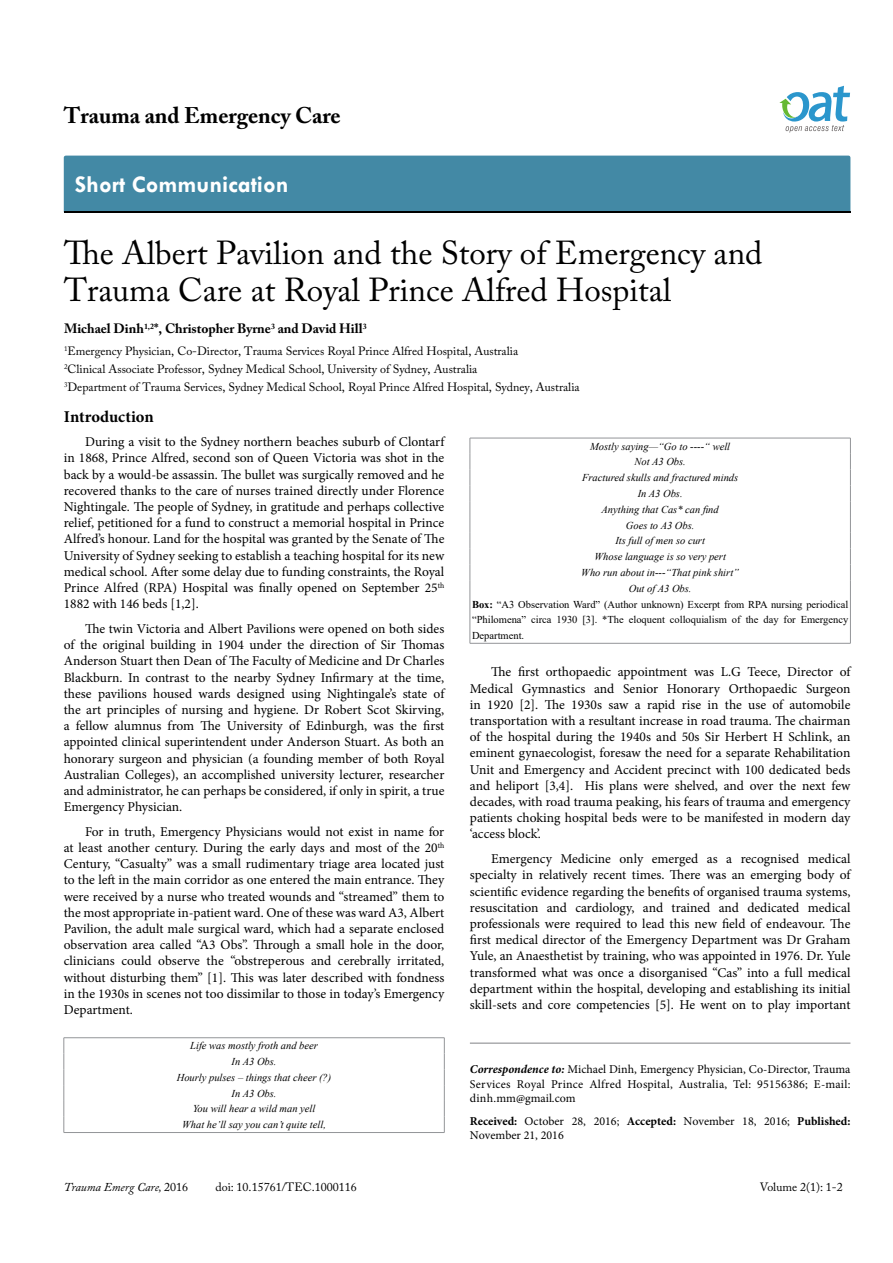
<style>
.page{position:relative;width:893px;height:1263px;background:#fff}
.page>*{position:absolute;margin:0;border:0;box-sizing:border-box;transform-origin:0 0}
.t1{font:33px/37.5px "Adobe Caslon Pro";color:#000}
.t2{font:700 24px "Tw Cen";color:#fff}
.t3{font:700 22.5px "Adobe Caslon Pro";color:#000}
.t4{font:700 16.5px "Minion Pro";letter-spacing:-.005em;color:#000}
.t5{font:13.5px/16.2px "Minion Pro";color:#000;text-align:justify}
.t6{font:700 13.5px "Adobe Caslon Pro";color:#000}
.t7{font:12px/18px "Adobe Caslon Pro";color:#000}
.t8{font:12px/14.4px "Minion Pro";color:#000;text-align:justify}
.t9{font:italic 12px "Adobe Caslon Pro";color:#000}
.t10{font:italic 10.5px/15.8px "Times New Roman";color:#000;text-align:center}
.t11{font:10.5px "Times New Roman";color:#000}
.s1{font-weight:700}
.s2{font-weight:700;font-style:italic}
.s3{font-style:normal}
</style>
<div class="page">
<div style="left:64px;top:156px;width:786px;height:56px;background:#4389a5"></div>
<svg style="left:779px;top:86px;width:71px;height:47px"></svg>
<hr style="left:470px;top:1043px;width:380px;height:1px;background:#808285">
<hr style="left:64px;top:1037px;width:380px;height:1px;background:#939598">
<svg style="left:64px;top:1038px;width:1px;height:94px"></svg>
<svg style="left:444px;top:1038px;width:1px;height:94px"></svg>
<hr style="left:64px;top:1132px;width:380px;height:1px;background:#939598">
<hr style="left:470px;top:596px;width:1px;height:47px;background:#939598">
<hr style="left:850px;top:596px;width:1px;height:47px;background:#939598">
<hr style="left:470px;top:643px;width:380px;height:1px;background:#939598">
<hr style="left:470px;top:438px;width:380px;height:1px;background:#939598">
<svg style="left:470px;top:438px;width:1px;height:158px"></svg>
<svg style="left:850px;top:438px;width:1px;height:158px"></svg>
<h3 class="t3" style="left:64px;top:102px;width:278px">Trauma and Emergency Care</h3>
<h2 class="t2" style="left:75px;top:170px;width:215px">Short Communication</h2>
<h1 class="t1" style="left:64px;top:233px;width:700px">The Albert Pavilion and the Story of Emergency and<br>Trauma Care at Royal Prince Alfred Hospital</h1>
<p class="t6" style="left:64px;top:320px;width:304px">Michael Dinh<sup>1,2</sup>*, Christopher Byrne<sup>3</sup> and David Hill<sup>3</sup></p>
<p class="t7" style="left:64px;top:342px;width:517px"><sup>1</sup>Emergency Physician, Co-Director, Trauma Services Royal Prince Alfred Hospital, Australia<br><sup>2</sup>Clinical Associate Professor, Sydney Medical School, University of Sydney, Australia<br><sup>3</sup>Department of Trauma Services, Sydney Medical School, Royal Prince Alfred Hospital, Sydney, Australia</p>
<p class="t4" style="left:64px;top:405px;width:91px">Introduction</p>
<p class="t5" style="left:64px;top:434px;width:382px;text-indent:21px">During a visit to the Sydney northern beaches suburb of Clontarf in 1868, Prince Alfred, second son of Queen Victoria was shot in the back by a would-be assassin. The bullet was surgically removed and he recovered thanks to the care of nurses trained directly under Florence Nightingale. The people of Sydney, in gratitude and perhaps collective relief, petitioned for a fund to construct a memorial hospital in Prince Alfred’s honour. Land for the hospital was granted by the Senate of The University of Sydney seeking to establish a teaching hospital for its new medical school. After some delay due to funding constraints, the Royal Prince Alfred (RPA) Hospital was finally opened on September 25<sup>th </sup>1882 with 146 beds [1,2].</p>
<p class="t5" style="left:64px;top:621px;width:382px;text-indent:21px">The twin Victoria and Albert Pavilions were opened on both sides of the original building in 1904 under the direction of Sir Thomas Anderson Stuart then Dean of The Faculty of Medicine and Dr Charles Blackburn. In contrast to the nearby Sydney Infirmary at the time, these pavilions housed wards designed using Nightingale’s state of the art principles of nursing and hygiene. Dr Robert Scot Skirving, a fellow alumnus from The University of Edinburgh, was the first appointed clinical superintendent under Anderson Stuart. As both an honorary surgeon and physician (a founding member of both Royal Australian Colleges), an accomplished university lecturer, researcher and administrator, he can perhaps be considered, if only in spirit, a true Emergency Physician.</p>
<p class="t5" style="left:64px;top:823px;width:382px;text-indent:21px">For in truth, Emergency Physicians would not exist in name for at least another century. During the early days and most of the 20<sup>th </sup>Century, “Casualty” was a small rudimentary triage area located just to the left in the main corridor as one entered the main entrance. They were received by a nurse who treated wounds and “streamed” them to the most appropriate in-patient ward. One of these was ward A3, Albert Pavilion, the adult male surgical ward, which had a separate enclosed observation area called “A3 Obs”. Through a small hole in the door, clinicians could observe the “obstreperous and cerebrally irritated, without disturbing them” [1]. This was later described with fondness in the 1930s in scenes not too dissimilar to those in today’s Emergency Department.</p>
<p class="t10" style="left:177px;top:1038px;width:156px">Life was mostly froth and beer<br>In A3 Obs.<br>Hourly pulses – things that cheer (?)<br>In A3 Obs.<br>You will hear a wild man yell<br>What he’ll say you can’t quite tell,</p>
<p class="t10" style="left:590px;top:438px;width:141px">Mostly saying—“Go to ----“ well</p>
<p class="t10" style="left:634px;top:454px;width:53px">Not A3 Obs.</p>
<p class="t10" style="left:582px;top:469px;width:158px">Fractured skulls and fractured minds</p>
<p class="t10" style="left:638px;top:485px;width:47px">In A3 Obs.</p>
<p class="t10" style="left:602px;top:501px;width:119px">Anything that Cas* can find</p>
<p class="t10" style="left:626px;top:517px;width:70px">Goes to A3 Obs.</p>
<p class="t10" style="left:615px;top:533px;width:91px">Its full of men so curt</p>
<p class="t10" style="left:594px;top:548px;width:133px">Whose language is so very pert</p>
<p class="t10" style="left:581px;top:564px;width:159px">Who run about in---“That pink shirt”</p>
<p class="t10" style="left:629px;top:580px;width:64px">Out of A3 Obs.</p>
<p class="t11" style="left:472px;top:597px;width:378px"><span class="s1">Box:</span> “A3 Observation Ward” (Author unknown) Excerpt from RPA nursing periodical</p>
<p class="t11" style="left:472px;top:612px;width:378px">“Philomena” circa 1930 [3]. *The eloquent colloquialism of the day for Emergency</p>
<p class="t11" style="left:472px;top:628px;width:54px">Department.</p>
<p class="t5" style="left:470px;top:664px;width:382px;text-indent:21px">The first orthopaedic appointment was L.G Teece, Director of Medical Gymnastics and Senior Honorary Orthopaedic Surgeon in 1920 [2]. The 1930s saw a rapid rise in the use of automobile transportation with a resultant increase in road trauma. The chairman of the hospital during the 1940s and 50s Sir Herbert H Schlink, an eminent gynaecologist, foresaw the need for a separate Rehabilitation Unit and Emergency and Accident precinct with 100 dedicated beds and heliport [3,4]. His plans were shelved, and over the next few decades, with road trauma peaking, his fears of trauma and emergency patients choking hospital beds were to be manifested in modern day ‘access block’.</p>
<p class="t5" style="left:470px;top:851px;width:382px;text-indent:21px">Emergency Medicine only emerged as a recognised medical specialty in relatively recent times. There was an emerging body of scientific evidence regarding the benefits of organised trauma systems, resuscitation and cardiology, and trained and dedicated medical professionals were required to lead this new field of endeavour. The first medical director of the Emergency Department was Dr Graham Yule, an Anaesthetist by training, who was appointed in 1976. Dr. Yule transformed what was once a disorganised “Cas” into a full medical department within the hospital, developing and establishing its initial skill-sets and core competencies [5]. He went on to play important</p>
<p class="t8" style="left:470px;top:1062px;width:382px"><span class="s2">Correspondence to:</span> Michael Dinh, Emergency Physician, Co-Director, Trauma Services Royal Prince Alfred Hospital, Australia, Tel: 95156386; E-mail: dinh.mm@gmail.com</p>
<p class="t8" style="left:470px;top:1114px;width:382px"><span class="s1">Received:</span> October 28, 2016; <span class="s1">Accepted:</span> November 18, 2016; <span class="s1">Published:<br></span>November 21, 2016</p>
<p class="t9" style="left:64px;top:1180px;width:126px">Trauma Emerg Care, <span class="s3">2016</span></p>
<p class="t7" style="left:215px;top:1178px;width:143px">doi: 10.15761/TEC.1000116</p>
<p class="t7" style="left:760px;top:1178px;width:84px">Volume 2(1): 1-2</p>
</div>
